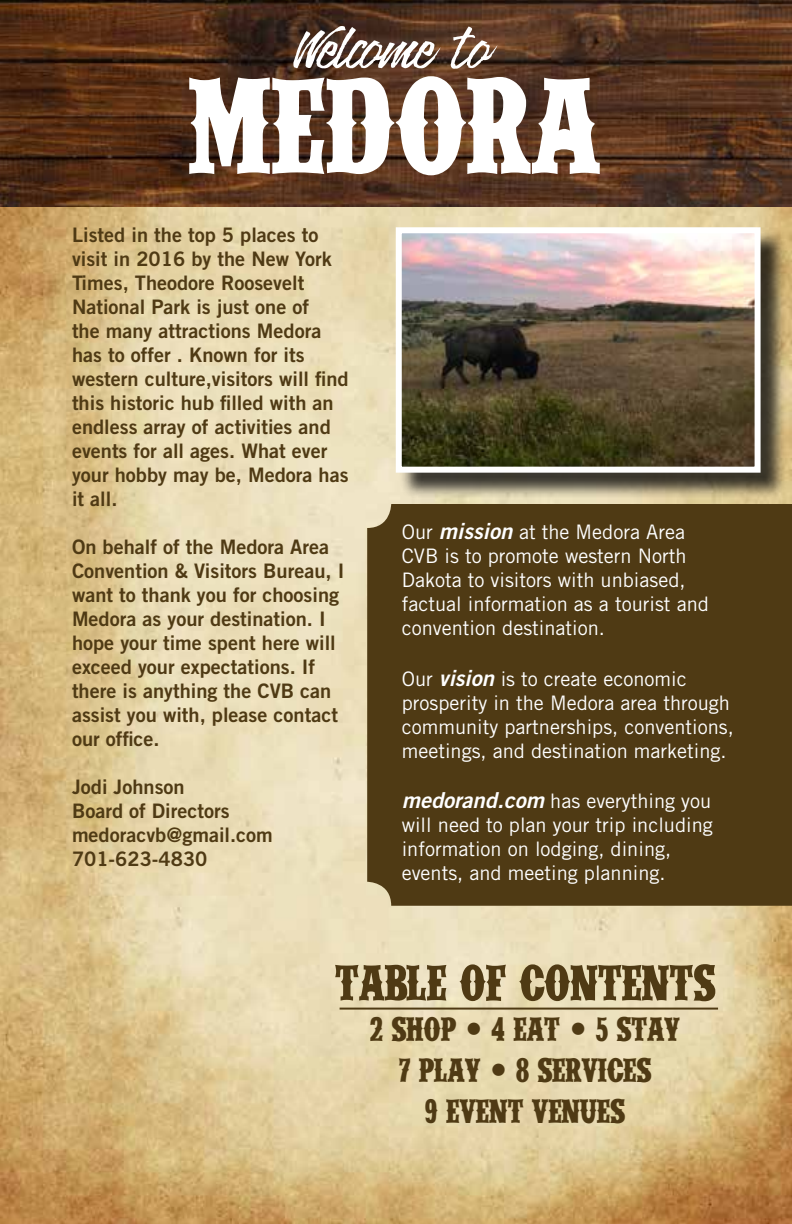
<style>
.page{position:relative;width:792px;height:1224px;background:#fff}
.page>*{position:absolute;margin:0;border:0;box-sizing:border-box;transform-origin:0 0}
.t1{font:137.8px "IFC WILDRODEO Bold";color:#fff}
.t2{font:52.6px "Alterlight";color:#fff}
.t3{font:51px "IFC WILDRODEO Bold";color:#4f3a14}
.t4{font:34px/40.8px "IFC WILDRODEO Bold";color:#4f3a14;text-align:center}
.t5{font:20px/24px "Trade Gothic Bold Two";color:#4f3a14}
.t6{font:20px/24px "Trade Gothic";color:#fff}
.s1{font-family:"Trade Gothic Bold Two";font-style:italic;font-size:22px}
.s2{font-family:"Trade Gothic";font-weight:700}
</style>
<div class="page">
<img style="left:0;top:207px;width:792px;height:1017px">
<img style="left:0;top:0;width:792px;height:207px">
<div style="left:399px;top:230px;width:388px;height:269px;background:#000;opacity:.75"></div>
<img style="left:403px;top:234px;width:351px;height:232px">
<div style="left:396px;top:227px;width:365px;height:246px;border:6px solid #fff"></div>
<div style="left:367px;top:504px;width:425px;height:402px;background:#4f3a14"></div>
<hr style="left:340px;top:1008px;width:378px;height:2px;background:#4f3a14">
<h2 class="t2" style="left:293px;top:11px;width:194px">Welcome to</h2>
<h1 class="t1" style="left:189px;top:76px;width:414px">MEDORA</h1>
<p class="t5" style="left:72px;top:223px;width:278px">Listed in the top 5 places to visit in 2016 by the New York<br>Times, Theodore Roosevelt<br>National Park is just one of<br>the many attractions Medora has to offer . Known for its western culture,visitors will find this historic hub filled with an endless array of activities and events for all ages. What ever your hobby may be, Medora has it all.</p>
<p class="t5" style="left:72px;top:535px;width:274px">On behalf of the Medora Area<br>Convention &amp; Visitors Bureau, I want to thank you for choosing<br>Medora as your destination. I hope your time spent here will exceed your expectations. If there is anything the CVB can assist you with, please contact our office.</p>
<p class="t5" style="left:72px;top:775px;width:202px">Jodi Johnson<br>Board of Directors medoracvb@gmail.com<br>701-623-4830</p>
<p class="t6" style="left:402px;top:520px;width:309px">Our <span class="s1">mission</span> at the Medora Area<br>CVB is to promote western North<br>Dakota to visitors with unbiased, factual information as a tourist and convention destination.</p>
<p class="t6" style="left:402px;top:666px;width:334px">Our <span class="s1">vision</span> is to create economic prosperity in the Medora area through community partnerships, conventions, meetings, and destination marketing.</p>
<p class="t6" style="left:402px;top:789px;width:313px"><span class="s1">medorand.com</span> has everything you will need to plan your trip including information on lodging, dining, events, and meeting planning.</p>
<h3 class="t3" style="left:335px;top:964px;width:382px">TABLE OF CONTENTS</h3>
<h3 class="t4" style="left:371px;top:1012px;width:311px">2 SHOP <span class="s2">•</span> 4 EAT <span class="s2">•</span> 5 STAY<br>7 PLAY <span class="s2">•</span> 8 SERVICES<br>9 EVENT VENUES</h3>
</div>
